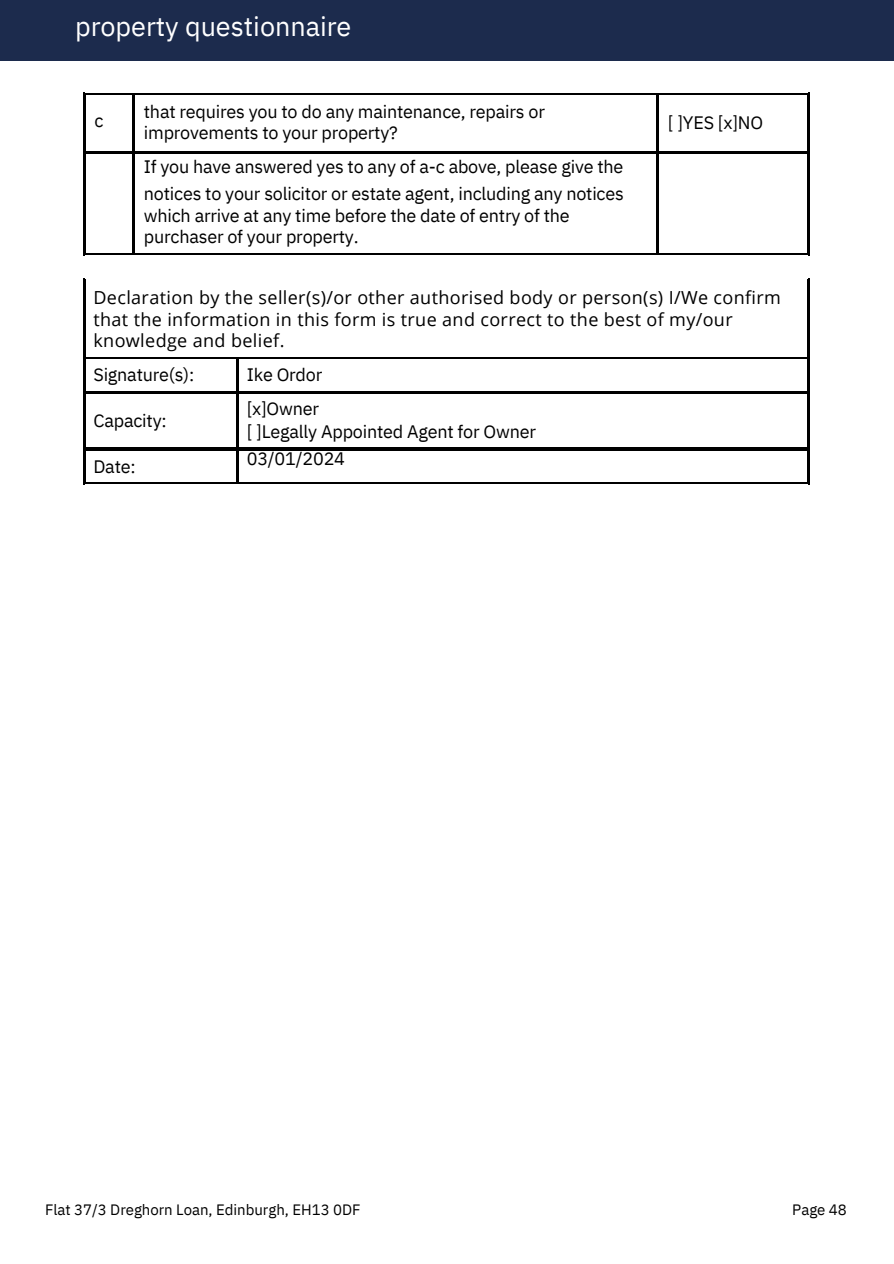
<style>
.page{position:relative;width:894px;height:1264px;background:#fff}
.page>*{position:absolute;margin:0;border:0;box-sizing:border-box;transform-origin:0 0}
.t1{font:27px "IBM Plex Sans";color:#fff}
.t2{font:18px/27px "IBM Plex Sans";letter-spacing:-.01em;color:#000}
.t3{font:18px/21.3px "Open Sans";letter-spacing:.02em;color:#000}
.t4{font:15px "IBM Plex Sans";color:#000}
</style>
<div class="page">
<div style="left:0;top:0;width:892px;height:60px;background:#1c2b4d"></div>
<hr style="left:84px;top:94px;width:2px;height:58px;background:#000">
<hr style="left:84px;top:151px;width:50px;height:1px;background:#000">
<hr style="left:133px;top:94px;width:1px;height:58px;background:#000">
<hr style="left:84px;top:94px;width:50px;height:1px;background:#000">
<hr style="left:134px;top:94px;width:1px;height:58px;background:#000">
<hr style="left:134px;top:151px;width:523px;height:1px;background:#000">
<hr style="left:656px;top:94px;width:1px;height:58px;background:#000">
<hr style="left:134px;top:94px;width:523px;height:1px;background:#000">
<hr style="left:657px;top:94px;width:1px;height:58px;background:#000">
<hr style="left:657px;top:151px;width:151px;height:1px;background:#000">
<hr style="left:807px;top:94px;width:1px;height:58px;background:#000">
<hr style="left:657px;top:94px;width:151px;height:1px;background:#000">
<hr style="left:84px;top:152px;width:2px;height:102px;background:#000">
<hr style="left:84px;top:253px;width:50px;height:1px;background:#000">
<hr style="left:133px;top:152px;width:1px;height:102px;background:#000">
<hr style="left:84px;top:152px;width:50px;height:2px;background:#000">
<hr style="left:134px;top:152px;width:1px;height:102px;background:#000">
<hr style="left:134px;top:253px;width:523px;height:1px;background:#000">
<hr style="left:656px;top:152px;width:1px;height:102px;background:#000">
<hr style="left:134px;top:152px;width:523px;height:2px;background:#000">
<hr style="left:657px;top:152px;width:1px;height:102px;background:#000">
<hr style="left:657px;top:253px;width:151px;height:1px;background:#000">
<hr style="left:807px;top:152px;width:1px;height:102px;background:#000">
<hr style="left:657px;top:152px;width:151px;height:2px;background:#000">
<hr style="left:83px;top:93px;width:1px;height:163px;background:#000">
<svg style="left:84px;top:254px;width:724px;height:2px"></svg>
<hr style="left:808px;top:93px;width:1px;height:163px;background:#000">
<svg style="left:84px;top:93px;width:724px;height:1px"></svg>
<hr style="left:84px;top:279px;width:2px;height:78px;background:#000">
<hr style="left:807px;top:279px;width:1px;height:78px;background:#000">
<hr style="left:84px;top:357px;width:2px;height:35px;background:#000">
<hr style="left:84px;top:391px;width:154px;height:1px;background:#000">
<hr style="left:236px;top:357px;width:2px;height:35px;background:#000">
<hr style="left:84px;top:357px;width:154px;height:1px;background:#000">
<hr style="left:238px;top:357px;width:1px;height:35px;background:#000">
<hr style="left:238px;top:391px;width:570px;height:1px;background:#000">
<hr style="left:807px;top:357px;width:1px;height:35px;background:#000">
<hr style="left:238px;top:357px;width:570px;height:1px;background:#000">
<hr style="left:84px;top:392px;width:2px;height:57px;background:#000">
<hr style="left:84px;top:448px;width:154px;height:1px;background:#000">
<hr style="left:236px;top:392px;width:2px;height:57px;background:#000">
<hr style="left:84px;top:392px;width:154px;height:1px;background:#000">
<hr style="left:238px;top:392px;width:1px;height:57px;background:#000">
<hr style="left:238px;top:448px;width:570px;height:1px;background:#000">
<hr style="left:807px;top:392px;width:1px;height:57px;background:#000">
<hr style="left:238px;top:392px;width:570px;height:1px;background:#000">
<hr style="left:84px;top:449px;width:2px;height:35px;background:#000">
<hr style="left:84px;top:482px;width:154px;height:2px;background:#000">
<hr style="left:236px;top:449px;width:2px;height:35px;background:#000">
<hr style="left:84px;top:449px;width:154px;height:1px;background:#000">
<hr style="left:238px;top:449px;width:1px;height:35px;background:#000">
<hr style="left:238px;top:482px;width:570px;height:2px;background:#000">
<hr style="left:807px;top:449px;width:1px;height:35px;background:#000">
<hr style="left:238px;top:449px;width:570px;height:1px;background:#000">
<hr style="left:83px;top:278px;width:1px;height:207px;background:#000">
<hr style="left:808px;top:278px;width:1px;height:207px;background:#000">
<h1 class="t1" style="left:75px;top:8px;width:278px">property questionnaire</h1>
<p class="t2" style="left:94px;top:107px;width:11px">c</p>
<h2 class="t2" style="left:144px;top:100px;width:402px;line-height:21.3px">that requires you to do any maintenance, repairs or improvements to your property?</h2>
<h2 class="t2" style="left:144px;top:153px;width:481px">If you have answered yes to any of a-c above, please give the notices to your solicitor or estate agent, including any notices</h2>
<h2 class="t2" style="left:144px;top:204px;width:427px;line-height:21.3px">which arrive at any time before the date of entry of the purchaser of your property.</h2>
<h2 class="t2" style="left:667px;top:109px;width:97px">[ ]YES [x]NO</h2>
<h2 class="t3" style="left:93px;top:287px;width:689px">Declaration by the seller(s)/or other authorised body or person(s) I/We confirm that the information in this form is true and correct to the best of my/our knowledge and belief.</h2>
<h2 class="t2" style="left:93px;top:361px;width:102px">Signature(s):</h2>
<h2 class="t2" style="left:93px;top:406px;width:75px">Capacity:</h2>
<h2 class="t2" style="left:93px;top:452px;width:44px">Date:</h2>
<h2 class="t2" style="left:247px;top:356px;width:77px;line-height:34.8px">Ike Ordor [x]Owner</h2>
<h2 class="t2" style="left:247px;top:418px;width:291px">[ ]Legally Appointed Agent for Owner<br>03/01/2024</h2>
<p class="t4" style="left:45px;top:1199px;width:317px">Flat 37/3 Dreghorn Loan, Edinburgh, EH13 0DF</p>
<p class="t4" style="left:792px;top:1199px;width:56px">Page 48</p>
</div>
